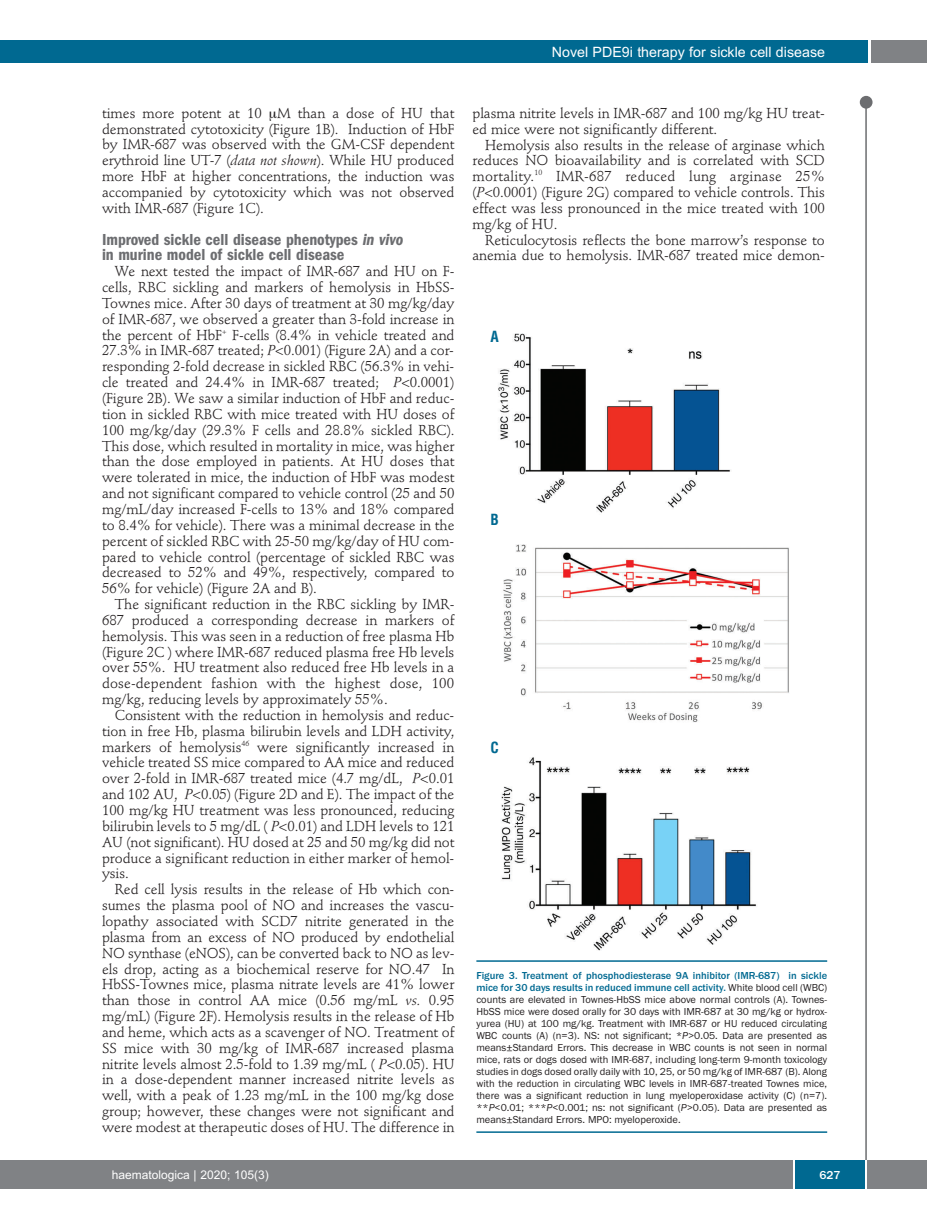
<style>
.page{position:relative;width:927px;height:1225px;background:#fff}
.page>*{position:absolute;margin:0;border:0;box-sizing:border-box;transform-origin:0 0}
.t1{font:600 condensed 16.5px/15.9px "Franklin Gothic";color:#6c6d70}
.t2{font:700 condensed 15px "Helvetica";color:#006991}
.t3{font:14.25px/15.9px "Stempel Schneidler";letter-spacing:-.005em;color:#231f20;text-align:justify}
.t4{font:14.25px "Arial";color:#fff}
.t5{font:12px "Arial";color:#fff}
.t6{font:500 12px "Franklin Gothic";color:#fff}
.t7{font:10.5px/12px "Franklin Gothic";color:#231f20;text-align:justify}
.s1{font-style:italic}
.s2{font-weight:500;color:#006991}
</style>
<div class="page">
<div style="left:860px;top:96px;width:12px;height:13px;background:#6c6d70;border-radius:50%"></div>
<hr style="left:865px;top:98px;width:2px;height:1062px;background:#6c6d70">
<div style="left:871px;top:40px;width:56px;height:22px;background:#808285"></div>
<div style="left:18px;top:40px;width:849px;height:22px;background:#006991"></div>
<div style="left:17px;top:1160px;width:910px;height:28px;background:#808285"></div>
<div style="left:795px;top:1160px;width:70px;height:28px;background:#006991"></div>
<hr style="left:793px;top:1160px;width:2px;height:28px;background:#fff">
<hr style="left:865px;top:1160px;width:2px;height:28px;background:#fff">
<div style="left:0;top:40px;width:19px;height:22px;background:#006991"></div>
<div style="left:0;top:1160px;width:18px;height:28px;background:#808285"></div>
<img style="left:492px;top:333px;width:319px;height:629px">
<hr style="left:476px;top:960px;width:351px;height:1px;background:#006991">
<hr style="left:476px;top:1131px;width:351px;height:1px;background:#006991">
<p class="t4" style="left:552px;top:44px;width:275px">Novel PDE9i therapy for sickle cell disease</p>
<p class="t3" style="left:102px;top:106px;width:354px">times more potent at 10 M than a dose of HU that demonstrated cytotoxicity (Figure 1B). Induction of HbF by IMR-687 was observed with the GM-CSF dependent erythroid line UT-7 (<span class="s1">data not shown</span>). While HU produced more HbF at higher concentrations, the induction was accompanied by cytotoxicity which was not observed with IMR-687 (Figure 1C).</p>
<p class="t1" style="left:102px;top:232px;width:303px">Improved sickle cell disease phenotypes <span class="s1">in vivo </span>in murine model of sickle cell disease</p>
<p class="t3" style="left:102px;top:265px;width:354px;text-indent:13px">We next tested the impact of IMR-687 and HU on F&shy;cells, RBC sickling and markers of hemolysis in HbSS-Townes mice. After 30 days of treatment at 30 mg/kg/day of IMR-687, we observed a greater than 3-fold increase in the percent of HbF<sup>+</sup> F-cells (8.4% in vehicle treated and 27.3% in IMR-687 treated; <span class="s1">P</span>&lt;0.001) (Figure 2A) and a cor&shy;responding 2-fold decrease in sickled RBC (56.3% in vehi&shy;cle treated and 24.4% in IMR-687 treated; <span class="s1">P</span>&lt;0.0001) (Figure 2B). We saw a similar induction of HbF and reduc&shy;tion in sickled RBC with mice treated with HU doses of 100 mg/kg/day (29.3% F cells and 28.8% sickled RBC).<br>This dose, which resulted in mortality in mice, was higher than the dose employed in patients. At HU doses that were tolerated in mice, the induction of HbF was modest and not significant compared to vehicle control (25 and 50 mg/mL/day increased F-cells to 13% and 18% compared to 8.4% for vehicle). There was a minimal decrease in the percent of sickled RBC with 25-50 mg/kg/day of HU com&shy;pared to vehicle control (percentage of sickled RBC was decreased to 52% and 49%, respectively, compared to 56% for vehicle) (Figure 2A and B).</p>
<p class="t3" style="left:102px;top:597px;width:354px;text-indent:13px">The significant reduction in the RBC sickling by IMR-687 produced a corresponding decrease in markers of hemolysis. This was seen in a reduction of free plasma Hb (Figure 2C ) where IMR-687 reduced plasma free Hb levels over 55%. HU treatment also reduced free Hb levels in a dose-dependent fashion with the highest dose, 100 mg/kg, reducing levels by approximately 55%.</p>
<p class="t3" style="left:102px;top:708px;width:354px;text-indent:13px">Consistent with the reduction in hemolysis and reduc&shy;tion in free Hb, plasma bilirubin levels and LDH activity, markers of hemolysis<sup>46</sup> were significantly increased in vehicle treated SS mice compared to AA mice and reduced over 2-fold in IMR-687 treated mice (4.7 mg/dL, <span class="s1">P</span>&lt;0.01 and 102 AU, <span class="s1">P</span>&lt;0.05) (Figure 2D and E). The impact of the 100 mg/kg HU treatment was less pronounced, reducing bilirubin levels to 5 mg/dL ( <span class="s1">P</span>&lt;0.01) and LDH levels to 121<br>AU (not significant). HU dosed at 25 and 50 mg/kg did not produce a significant reduction in either marker of hemol&shy;ysis.</p>
<p class="t3" style="left:102px;top:883px;width:354px;text-indent:13px">Red cell lysis results in the release of Hb which con&shy;sumes the plasma pool of NO and increases the vascu&shy;lopathy associated with SCD7 nitrite generated in the plasma from an excess of NO produced by endothelial NO synthase (eNOS), can be converted back to NO as lev&shy;els drop, acting as a biochemical reserve for NO.47 In HbSS-Townes mice, plasma nitrate levels are 41% lower than those in control AA mice (0.56 mg/mL <span class="s1">vs.</span> 0.95 mg/mL) (Figure 2F). Hemolysis results in the release of Hb and heme, which acts as a scavenger of NO. Treatment of SS mice with 30 mg/kg of IMR-687 increased plasma nitrite levels almost 2.5-fold to 1.39 mg/mL ( <span class="s1">P</span>&lt;0.05). HU in a dose-dependent manner increased nitrite levels as well, with a peak of 1.23 mg/mL in the 100 mg/kg dose group; however, these changes were not significant and were modest at therapeutic doses of HU. The difference in</p>
<p class="t3" style="left:472px;top:106px;width:354px">plasma nitrite levels in IMR-687 and 100 mg/kg HU treat&shy;ed mice were not significantly different.</p>
<p class="t3" style="left:472px;top:138px;width:354px;text-indent:13px">Hemolysis also results in the release of arginase which reduces NO bioavailability and is correlated with SCD mortality.<sup>10</sup> IMR-687 reduced lung arginase 25% (<span class="s1">P</span>&lt;0.0001) (Figure 2G) compared to vehicle controls. This effect was less pronounced in the mice treated with 100 mg/kg of HU.</p>
<p class="t3" style="left:472px;top:233px;width:354px;text-align:right">Reticulocytosis reflects the bone marrow’s response to anemia due to hemolysis. IMR-687 treated mice demon-</p>
<p class="t2" style="left:490px;top:328px;width:10px">A</p>
<p class="t2" style="left:490px;top:511px;width:10px">B</p>
<p class="t2" style="left:490px;top:738px;width:10px">C</p>
<p class="t7" style="left:476px;top:969px;width:352px"><span class="s2">Figure 3. Treatment of phosphodiesterase 9A inhibitor (IMR-687) in sickle mice for 30 days results in reduced immune cell activity.</span> White blood cell (WBC) counts are elevated in Townes-HbSS mice above normal controls (A). Townes-HbSS mice were dosed orally for 30 days with IMR-687 at 30 mg/kg or hydrox&shy;yurea (HU) at 100 mg/kg. Treatment with IMR-687 or HU reduced circulating WBC counts (A) (n=3). NS: not significant; *<span class="s1">P</span>&gt;0.05. Data are presented as means±Standard Errors. This decrease in WBC counts is not seen in normal mice, rats or dogs dosed with IMR-687, including long-term 9-month toxicology studies in dogs dosed orally daily with 10, 25, or 50 mg/kg of IMR-687 (B). Along with the reduction in circulating WBC levels in IMR-687-treated Townes mice, there was a significant reduction in lung myeloperoxidase activity (C) (n=7). **<span class="s1">P</span>&lt;0.01; ***<span class="s1">P</span>&lt;0.001; ns: not significant (<span class="s1">P</span>&gt;0.05). Data are presented as means±Standard Errors. MPO: myeloperoxide.</p>
<p class="t5" style="left:112px;top:1167px;width:158px">haematologica | 2020; 105(3)</p>
<p class="t6" style="left:820px;top:1167px;width:22px">627</p>
</div>
